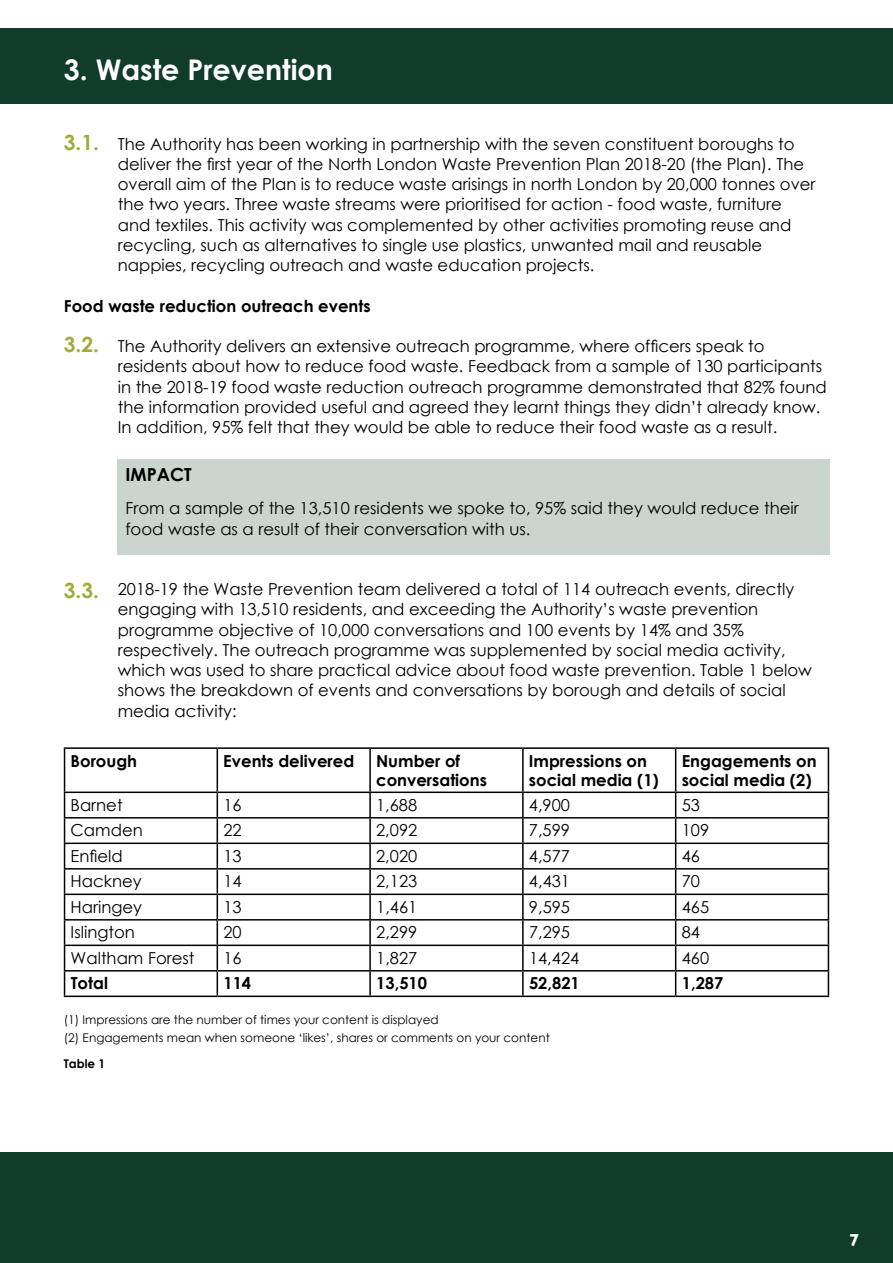
<style>
.page{position:relative;width:893px;height:1263px;background:#fff}
.page>*{position:absolute;margin:0;border:0;box-sizing:border-box;transform-origin:0 0}
.t1{font:700 28.5px "Century Gothic";color:#fff}
.t2{font:700 21px "Century Gothic";color:#a2aa3d}
.t3{font:700 18px "Century Gothic";color:#000}
.t4{font:16.5px/20.2px "Century Gothic";color:#000}
.t5{font:700 16.5px/19.8px "Century Gothic";color:#000}
.t6{font:16.5px "Aller Display";color:#fff}
.t7{font:12px/17.5px "Century Gothic";color:#000}
.t8{font:700 12px "Century Gothic";color:#000}
.s1{font-weight:700;font-size:21px;color:#a2aa3d}
</style>
<div class="page">
<div style="left:0;top:1152px;width:893px;height:111px;background:#113c2b"></div>
<div style="left:0;top:28px;width:893px;height:75px;background:#113c2b"></div>
<div style="left:117px;top:459px;width:712px;height:96px;background:#c9d5ce"></div>
<hr style="left:64px;top:747px;width:153px;height:2px;background:#000">
<hr style="left:64px;top:749px;width:1px;height:42px;background:#000">
<hr style="left:217px;top:747px;width:153px;height:2px;background:#000">
<hr style="left:217px;top:749px;width:1px;height:42px;background:#000">
<hr style="left:370px;top:747px;width:153px;height:2px;background:#000">
<hr style="left:369px;top:749px;width:2px;height:42px;background:#000">
<hr style="left:523px;top:747px;width:153px;height:2px;background:#000">
<hr style="left:522px;top:749px;width:2px;height:42px;background:#000">
<hr style="left:676px;top:747px;width:153px;height:2px;background:#000">
<hr style="left:675px;top:749px;width:1px;height:42px;background:#000">
<hr style="left:828px;top:749px;width:1px;height:42px;background:#000">
<hr style="left:64px;top:791px;width:153px;height:2px;background:#000">
<hr style="left:217px;top:791px;width:153px;height:2px;background:#000">
<hr style="left:370px;top:791px;width:153px;height:2px;background:#000">
<hr style="left:369px;top:793px;width:2px;height:24px;background:#000">
<hr style="left:523px;top:791px;width:153px;height:2px;background:#000">
<hr style="left:522px;top:793px;width:2px;height:24px;background:#000">
<hr style="left:676px;top:791px;width:153px;height:2px;background:#000">
<hr style="left:64px;top:817px;width:153px;height:1px;background:#000">
<hr style="left:217px;top:817px;width:153px;height:1px;background:#000">
<hr style="left:370px;top:817px;width:153px;height:1px;background:#000">
<hr style="left:369px;top:818px;width:2px;height:24px;background:#000">
<hr style="left:523px;top:817px;width:153px;height:1px;background:#000">
<hr style="left:522px;top:818px;width:2px;height:24px;background:#000">
<hr style="left:676px;top:817px;width:153px;height:1px;background:#000">
<hr style="left:64px;top:842px;width:153px;height:2px;background:#000">
<hr style="left:217px;top:842px;width:153px;height:2px;background:#000">
<hr style="left:370px;top:842px;width:153px;height:2px;background:#000">
<hr style="left:369px;top:844px;width:2px;height:24px;background:#000">
<hr style="left:523px;top:842px;width:153px;height:2px;background:#000">
<hr style="left:522px;top:844px;width:2px;height:24px;background:#000">
<hr style="left:676px;top:842px;width:153px;height:2px;background:#000">
<hr style="left:64px;top:868px;width:153px;height:1px;background:#000">
<hr style="left:217px;top:868px;width:153px;height:1px;background:#000">
<hr style="left:370px;top:868px;width:153px;height:1px;background:#000">
<hr style="left:369px;top:869px;width:2px;height:24px;background:#000">
<hr style="left:523px;top:868px;width:153px;height:1px;background:#000">
<hr style="left:522px;top:869px;width:2px;height:24px;background:#000">
<hr style="left:676px;top:868px;width:153px;height:1px;background:#000">
<hr style="left:64px;top:893px;width:153px;height:2px;background:#000">
<hr style="left:217px;top:893px;width:153px;height:2px;background:#000">
<hr style="left:370px;top:893px;width:153px;height:2px;background:#000">
<hr style="left:369px;top:895px;width:2px;height:24px;background:#000">
<hr style="left:523px;top:893px;width:153px;height:2px;background:#000">
<hr style="left:522px;top:895px;width:2px;height:24px;background:#000">
<hr style="left:676px;top:893px;width:153px;height:2px;background:#000">
<hr style="left:64px;top:919px;width:153px;height:1px;background:#000">
<hr style="left:217px;top:919px;width:153px;height:1px;background:#000">
<hr style="left:370px;top:919px;width:153px;height:1px;background:#000">
<hr style="left:369px;top:920px;width:2px;height:24px;background:#000">
<hr style="left:523px;top:919px;width:153px;height:1px;background:#000">
<hr style="left:522px;top:920px;width:2px;height:24px;background:#000">
<hr style="left:676px;top:919px;width:153px;height:1px;background:#000">
<hr style="left:64px;top:944px;width:153px;height:2px;background:#000">
<hr style="left:217px;top:944px;width:153px;height:2px;background:#000">
<hr style="left:370px;top:944px;width:153px;height:2px;background:#000">
<hr style="left:369px;top:946px;width:2px;height:24px;background:#000">
<hr style="left:523px;top:944px;width:153px;height:2px;background:#000">
<hr style="left:522px;top:946px;width:2px;height:24px;background:#000">
<hr style="left:676px;top:944px;width:153px;height:2px;background:#000">
<hr style="left:64px;top:970px;width:153px;height:1px;background:#000">
<svg style="left:64px;top:793px;width:1px;height:202px"></svg>
<hr style="left:217px;top:970px;width:153px;height:1px;background:#000">
<svg style="left:217px;top:793px;width:1px;height:202px"></svg>
<hr style="left:370px;top:970px;width:153px;height:1px;background:#000">
<hr style="left:369px;top:971px;width:2px;height:24px;background:#000">
<hr style="left:523px;top:970px;width:153px;height:1px;background:#000">
<hr style="left:522px;top:971px;width:2px;height:24px;background:#000">
<hr style="left:676px;top:970px;width:153px;height:1px;background:#000">
<svg style="left:675px;top:793px;width:1px;height:202px"></svg>
<svg style="left:828px;top:793px;width:1px;height:202px"></svg>
<hr style="left:64px;top:995px;width:153px;height:2px;background:#000">
<hr style="left:217px;top:995px;width:153px;height:2px;background:#000">
<hr style="left:370px;top:995px;width:153px;height:2px;background:#000">
<hr style="left:523px;top:995px;width:153px;height:2px;background:#000">
<hr style="left:676px;top:995px;width:153px;height:2px;background:#000">
<h1 class="t1" style="left:64px;top:48px;width:271px">3. Waste Prevention</h1>
<p class="t4" style="left:118px;top:133px;width:699px;text-indent:-54px"><span class="s1">3.1.</span> The Authority has been working in partnership with the seven constituent boroughs to deliver the first year of the North London Waste Prevention Plan 2018-20 (the Plan). The overall aim of the Plan is to reduce waste arisings in north London by 20,000 tonnes over the two years. Three waste streams were prioritised for action - food waste, furniture and textiles. This activity was complemented by other activities promoting reuse and recycling, such as alternatives to single use plastics, unwanted mail and reusable nappies, recycling outreach and waste education projects.</p>
<p class="t5" style="left:64px;top:295px;width:308px">Food waste reduction outreach events</p>
<p class="t4" style="left:118px;top:336px;width:711px;text-indent:-54px"><span class="s1">3.2.</span> The Authority delivers an extensive outreach programme, where officers speak to residents about how to reduce food waste. Feedback from a sample of 130 participants in the 2018-19 food waste reduction outreach programme demonstrated that 82% found the information provided useful and agreed they learnt things they didn’t already know.<br>In addition, 95% felt that they would be able to reduce their food waste as a result.</p>
<p class="t2" style="left:64px;top:575px;width:37px">3.3.</p>
<p class="t3" style="left:125px;top:461px;width:68px">IMPACT</p>
<p class="t4" style="left:125px;top:498px;width:675px">From a sample of the 13,510 residents we spoke to, 95% said they would reduce their food waste as a result of their conversation with us.</p>
<p class="t4" style="left:118px;top:579px;width:696px">2018-19 the Waste Prevention team delivered a total of 114 outreach events, directly engaging with 13,510 residents, and exceeding the Authority’s waste prevention programme objective of 10,000 conversations and 100 events by 14% and 35% respectively. The outreach programme was supplemented by social media activity, which was used to share practical advice about food waste prevention. Table 1 below shows the breakdown of events and conversations by borough and details of social media activity:</p>
<p class="t5" style="left:71px;top:750px;width:68px">Borough</p>
<p class="t5" style="left:223px;top:750px;width:133px">Events delivered</p>
<p class="t5" style="left:376px;top:750px;width:112px">Number of conversations</p>
<p class="t5" style="left:529px;top:750px;width:132px">Impressions on social media (1)</p>
<p class="t5" style="left:682px;top:750px;width:136px">Engagements on social media (2)</p>
<p class="t4" style="left:71px;top:794px;width:54px">Barnet</p>
<p class="t4" style="left:223px;top:794px;width:20px">16</p>
<p class="t4" style="left:376px;top:794px;width:43px">1,688</p>
<p class="t4" style="left:529px;top:794px;width:43px">4,900</p>
<p class="t4" style="left:682px;top:794px;width:20px">53</p>
<p class="t4" style="left:71px;top:820px;width:74px">Camden</p>
<p class="t4" style="left:223px;top:820px;width:20px">22</p>
<p class="t4" style="left:376px;top:820px;width:43px">2,092</p>
<p class="t4" style="left:529px;top:820px;width:43px">7,599</p>
<p class="t4" style="left:682px;top:820px;width:29px">109</p>
<p class="t4" style="left:71px;top:845px;width:54px">Enfield</p>
<p class="t4" style="left:223px;top:845px;width:20px">13</p>
<p class="t4" style="left:376px;top:845px;width:43px">2,020</p>
<p class="t4" style="left:529px;top:845px;width:43px">4,577</p>
<p class="t4" style="left:682px;top:845px;width:20px">46</p>
<p class="t4" style="left:71px;top:871px;width:73px">Hackney</p>
<p class="t4" style="left:223px;top:871px;width:20px">14</p>
<p class="t4" style="left:376px;top:871px;width:43px">2,123</p>
<p class="t4" style="left:529px;top:871px;width:43px">4,431</p>
<p class="t4" style="left:682px;top:871px;width:20px">70</p>
<p class="t4" style="left:71px;top:896px;width:73px">Haringey</p>
<p class="t4" style="left:223px;top:896px;width:20px">13</p>
<p class="t4" style="left:376px;top:896px;width:43px">1,461</p>
<p class="t4" style="left:529px;top:896px;width:43px">9,595</p>
<p class="t4" style="left:682px;top:896px;width:29px">465</p>
<p class="t4" style="left:71px;top:922px;width:66px">Islington</p>
<p class="t4" style="left:223px;top:922px;width:20px">20</p>
<p class="t4" style="left:376px;top:922px;width:43px">2,299</p>
<p class="t4" style="left:529px;top:922px;width:43px">7,295</p>
<p class="t4" style="left:682px;top:922px;width:20px">84</p>
<p class="t4" style="left:71px;top:947px;width:125px">Waltham Forest</p>
<p class="t4" style="left:223px;top:947px;width:20px">16</p>
<p class="t4" style="left:376px;top:947px;width:43px">1,827</p>
<p class="t4" style="left:529px;top:947px;width:52px">14,424</p>
<p class="t4" style="left:682px;top:947px;width:29px">460</p>
<p class="t5" style="left:71px;top:972px;width:39px">Total</p>
<p class="t5" style="left:223px;top:972px;width:29px">114</p>
<p class="t5" style="left:376px;top:972px;width:52px">13,510</p>
<p class="t5" style="left:529px;top:972px;width:52px">52,821</p>
<p class="t5" style="left:682px;top:972px;width:43px">1,287</p>
<p class="t7" style="left:64px;top:1011px;width:487px">(1) Impressions are the number of times your content is displayed<br>(2) Engagements mean when someone ‘likes’, shares or comments on your content</p>
<p class="t8" style="left:64px;top:1054px;width:43px">Table 1</p>
<p class="t6" style="left:850px;top:1229px;width:11px">7</p>
</div>
